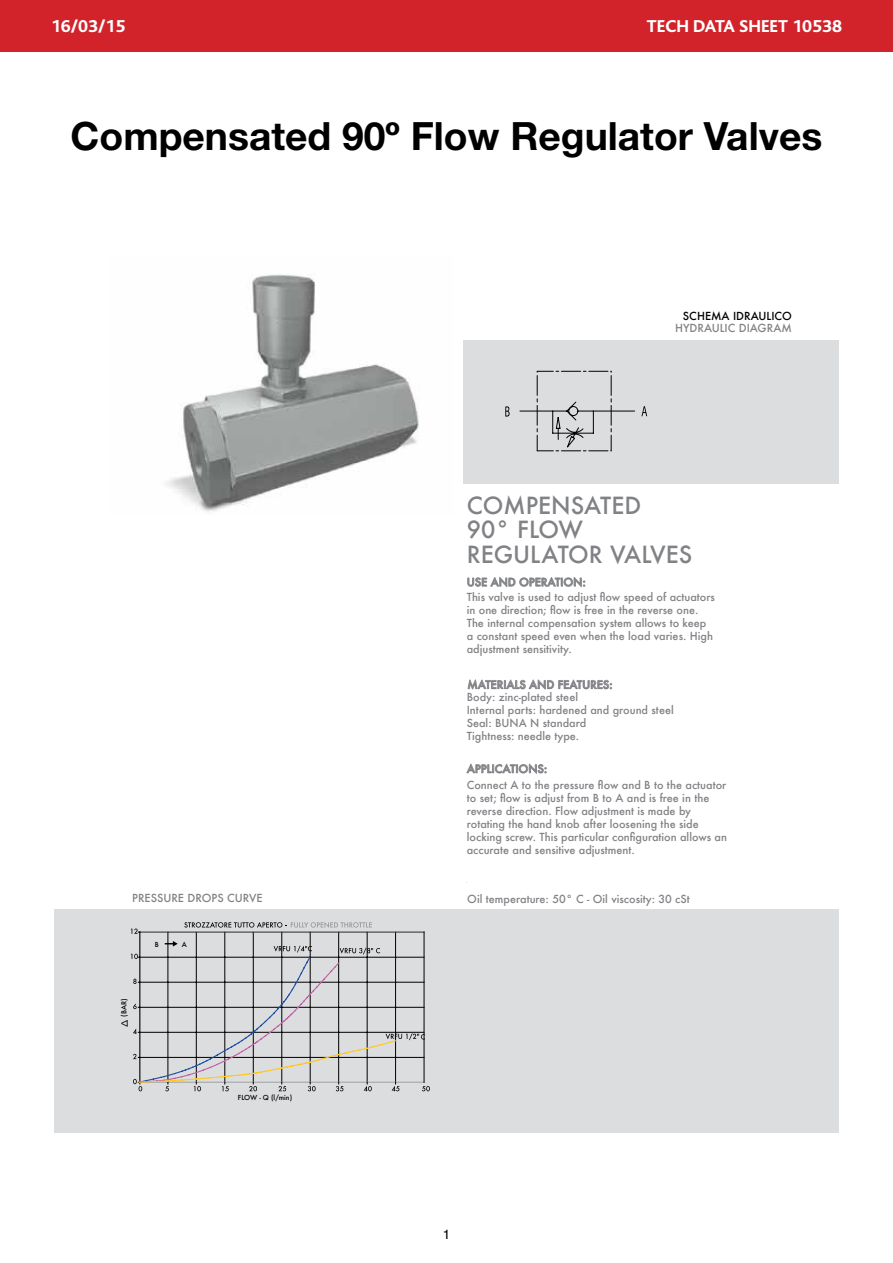
<style>
.page{position:relative;width:893px;height:1263px;background:#fff}
.page>*{position:absolute;margin:0;border:0;box-sizing:border-box;transform-origin:0 0}
.t1{font:700 39px "Helvetica Neue";color:#000}
.t2{font:500 23.1px/24.5px "Futura";color:#808285}
.t3{font:800 18px "Bliss";color:#fff}
.t4{font:13.5px "Helvetica";color:#000}
.t5{font:500 10.95px/13px "Futura";color:#808285}
.t6{font:500 10.95px "Futura";color:#000}
.t7{font:500 6.75px "Futura";color:#000}
</style>
<div class="page">
<div style="left:0;top:0;width:893px;height:51px;background:#d2232a"></div>
<div style="left:463px;top:340px;width:376px;height:143px;background:#dcddde"></div>
<div style="left:54px;top:909px;width:785px;height:223px;background:#dcddde"></div>
<svg style="left:467px;top:577px;width:119px;height:11px"></svg>
<svg style="left:467px;top:679px;width:146px;height:11px"></svg>
<svg style="left:466px;top:763px;width:81px;height:11px"></svg>
<img style="left:166px;top:274px;width:253px;height:238px">
<svg style="left:184px;top:922px;width:188px;height:6px"></svg>
<hr style="left:139px;top:932px;width:285px;height:1px;background:#000">
<hr style="left:168px;top:932px;width:1px;height:150px;background:#000">
<hr style="left:196px;top:932px;width:1px;height:150px;background:#000">
<hr style="left:225px;top:932px;width:1px;height:150px;background:#000">
<hr style="left:253px;top:932px;width:1px;height:150px;background:#000">
<hr style="left:281px;top:932px;width:1px;height:150px;background:#000">
<hr style="left:310px;top:932px;width:1px;height:150px;background:#000">
<hr style="left:338px;top:932px;width:1px;height:150px;background:#000">
<hr style="left:367px;top:932px;width:1px;height:150px;background:#000">
<hr style="left:395px;top:932px;width:1px;height:150px;background:#000">
<hr style="left:139px;top:931px;width:285px;height:1px;background:#9d9fa2">
<hr style="left:139px;top:932px;width:1px;height:150px;background:#9d9fa2">
<hr style="left:140px;top:932px;width:1px;height:150px;background:#000">
<svg style="left:131px;top:928px;width:9px;height:6px"></svg>
<hr style="left:424px;top:932px;width:1px;height:150px;background:#000">
<svg style="left:641px;top:406px;width:6px;height:10px"></svg>
<svg style="left:505px;top:406px;width:5px;height:11px"></svg>
<svg style="left:519px;top:371px;width:116px;height:80px"></svg>
<svg style="left:130px;top:941px;width:300px;height:150px"></svg>
<h3 class="t3" style="left:51px;top:17px;width:76px">16/03/15</h3>
<h3 class="t3" style="left:647px;top:16px;width:197px">TECH DATA SHEET 10538</h3>
<h1 class="t1" style="left:71px;top:112px;width:753px">Compensated 90º Flow Regulator Valves</h1>
<p class="t6" style="left:683px;top:308px;width:110px">SCHEMA IDRAULICO</p>
<p class="t5" style="left:675px;top:321px;width:118px">HYDRAULIC DIAGRAM</p>
<h2 class="t2" style="left:467px;top:493px;width:227px">COMPENSATED<br>90° FLOW<br>REGULATOR VALVES</h2>
<p class="t5" style="left:467px;top:575px;width:121px">USE AND OPERATION:</p>
<p class="t5" style="left:467px;top:590px;width:250px">This valve is used to adjust flow speed of actuators in one direction; flow is free in the reverse one.<br>The internal compensation system allows to keep a constant speed even when the load varies. High adjustment sensitivity.</p>
<p class="t5" style="left:467px;top:678px;width:147px">MATERIALS AND FEATURES:</p>
<p class="t5" style="left:467px;top:690px;width:208px">Body: zinc-plated steel<br>Internal parts: hardened and ground steel<br>Seal: BUNA N standard<br>Tightness: needle type.</p>
<p class="t5" style="left:467px;top:762px;width:82px">APPLICATIONS:</p>
<p class="t5" style="left:132px;top:892px;width:132px">PRESSURE DROPS CURVE</p>
<p class="t7" style="left:119px;top:1017px;width:20px;rotate:-90deg">(BAR)</p>
<p class="t7" style="left:155px;top:939px;width:6px">B</p>
<p class="t7" style="left:182px;top:939px;width:7px">A</p>
<p class="t7" style="left:238px;top:1093px;width:56px">FLOW - Q (l/min)</p>
<p class="t5" style="left:467px;top:778px;width:262px">Connect A to the pressure flow and B to the actuator to set; flow is adjust from B to A and is free in the reverse direction. Flow adjustment is made by rotating the hand knob after loosening the side locking screw. This particular configuration allows an accurate and sensitive adjustment.</p>
<p class="t5" style="left:467px;top:892px;width:224px">Oil temperature: 50° C - Oil viscosity: 30 cSt</p>
<p class="t4" style="left:443px;top:1225px;width:9px">1</p>
</div>
